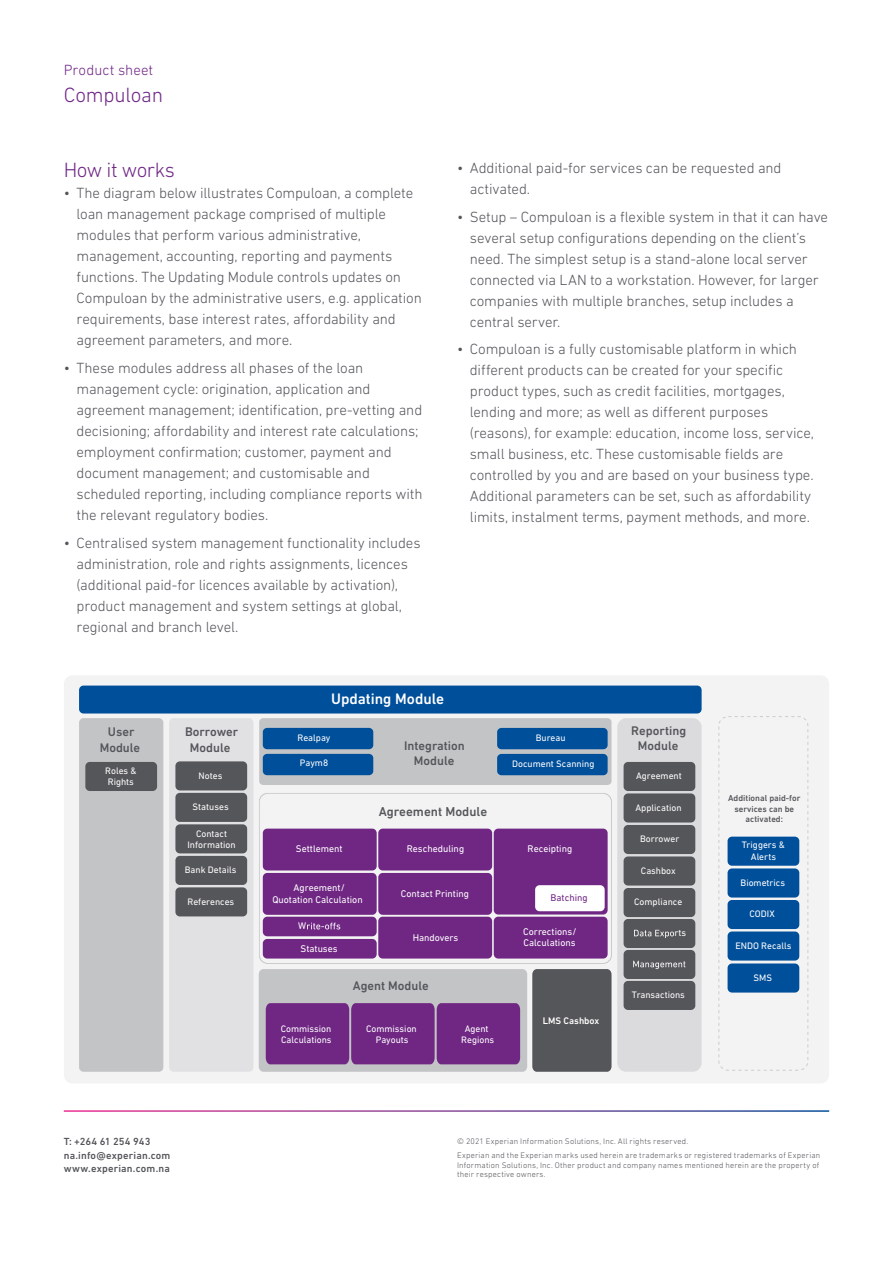
<style>
.page{position:relative;width:893px;height:1263px;background:#fff}
.page>*{position:absolute;margin:0;border:0;box-sizing:border-box;transform-origin:0 0}
.Headline_14_16{font:300 21px "DIN Next W1 G";letter-spacing:-.015em;color:#6f2786}
.t1{font:500 15.45px "DIN Next W1 G";color:#fff}
.t2{font:300 15px/21px "DIN Next W1 G";letter-spacing:-.01em;color:#54555a}
.t3{font:300 15px "DIN Next W1 G";letter-spacing:.005em;color:#6f2786}
.t4{font:500 13.2px "DIN Next W1 G";color:#55565a}
.t5{font:500 12.75px/15.3px "DIN Next W1 G";color:#55565a;text-align:center}
.t6{font:500 10.5px/13.5px "DIN Next W1 G";letter-spacing:.015em;color:#54555a}
.t7{font:9.9px/11.9px "DIN Next W1 G";color:#fff;text-align:center}
.t8{font:9.9px "DIN Next W1 G";color:#702784}
.t9{font:500 9.75px "DIN Next W1 G";color:#fff}
.t10{font:9.6px/11.4px "DIN Next W1 G";color:#fff;text-align:center}
.t11{font:500 8.85px/10.6px "DIN Next W1 G";color:#55565a;text-align:center}
.t12{font:300 8.25px/14.2px "DIN Next W1 G";letter-spacing:.02em;color:#54555a}
</style>
<div class="page">
<div style="left:64px;top:675px;width:765px;height:408px;background:#f3f3f4;border-radius:9px"></div>
<div style="left:259px;top:718px;width:352px;height:67px;background:#c3c4c6"></div>
<svg style="left:259px;top:793px;width:353px;height:171px"></svg>
<div style="left:263px;top:829px;width:114px;height:41px;background:#702784;border-radius:4px"></div>
<div style="left:378px;top:829px;width:114px;height:41px;background:#702784;border-radius:4px"></div>
<div style="left:494px;top:829px;width:114px;height:85px;background:#702784;border-radius:4px"></div>
<div style="left:263px;top:873px;width:114px;height:42px;background:#702784;border-radius:4px"></div>
<div style="left:378px;top:873px;width:114px;height:42px;background:#702784;border-radius:4px"></div>
<div style="left:535px;top:885px;width:70px;height:26px;background:#fff;border-radius:4px"></div>
<div style="left:263px;top:917px;width:114px;height:19px;background:#702784;border-radius:4px"></div>
<div style="left:378px;top:917px;width:114px;height:41px;background:#702784;border-radius:4px"></div>
<svg style="left:307px;top:923px;width:33px;height:6px"></svg>
<div style="left:263px;top:939px;width:114px;height:19px;background:#702784;border-radius:4px"></div>
<div style="left:494px;top:917px;width:114px;height:41px;background:#702784;border-radius:4px"></div>
<div style="left:263px;top:728px;width:110px;height:21px;background:#004f9a;border-radius:4px"></div>
<div style="left:263px;top:754px;width:110px;height:21px;background:#004f9a;border-radius:4px"></div>
<div style="left:497px;top:728px;width:111px;height:21px;background:#004f9a;border-radius:4px"></div>
<div style="left:497px;top:754px;width:111px;height:21px;background:#004f9a;border-radius:4px"></div>
<div style="left:169px;top:718px;width:84px;height:354px;background:#e1e1e3;border-radius:4px"></div>
<div style="left:79px;top:718px;width:84px;height:354px;background:#c3c4c6;border-radius:4px"></div>
<div style="left:617px;top:718px;width:85px;height:354px;background:#dbdbdd;border-radius:9px"></div>
<div style="left:718px;top:716px;width:90px;height:355px;border:1px dashed #55565a;border-radius:9px"></div>
<svg style="left:259px;top:969px;width:352px;height:103px;background:#886a92"></svg>
<div style="left:85px;top:762px;width:72px;height:29px;background:#55565a;border-radius:4px"></div>
<div style="left:175px;top:761px;width:72px;height:29px;background:#55565a;border-radius:4px"></div>
<div style="left:175px;top:793px;width:72px;height:29px;background:#55565a;border-radius:4px"></div>
<div style="left:175px;top:824px;width:72px;height:29px;background:#55565a;border-radius:4px"></div>
<div style="left:175px;top:856px;width:72px;height:29px;background:#55565a;border-radius:4px"></div>
<div style="left:175px;top:887px;width:72px;height:29px;background:#55565a;border-radius:4px"></div>
<div style="left:79px;top:685px;width:623px;height:28px;background:#004f9a;border-radius:4px"></div>
<div style="left:624px;top:762px;width:71px;height:29px;background:#55565a;border-radius:4px"></div>
<div style="left:624px;top:793px;width:71px;height:29px;background:#55565a;border-radius:4px"></div>
<div style="left:624px;top:825px;width:71px;height:29px;background:#55565a;border-radius:4px"></div>
<div style="left:624px;top:856px;width:71px;height:29px;background:#55565a;border-radius:4px"></div>
<div style="left:624px;top:888px;width:71px;height:29px;background:#55565a;border-radius:4px"></div>
<div style="left:624px;top:919px;width:71px;height:29px;background:#55565a;border-radius:4px"></div>
<svg style="left:634px;top:930px;width:40px;height:8px"></svg>
<div style="left:624px;top:950px;width:71px;height:29px;background:#55565a;border-radius:4px"></div>
<svg style="left:633px;top:961px;width:52px;height:8px"></svg>
<div style="left:624px;top:981px;width:71px;height:29px;background:#55565a;border-radius:4px"></div>
<div style="left:728px;top:837px;width:71px;height:29px;background:#004f9a;border-radius:4px"></div>
<div style="left:728px;top:868px;width:71px;height:29px;background:#004f9a;border-radius:4px"></div>
<div style="left:728px;top:900px;width:71px;height:29px;background:#004f9a;border-radius:4px"></div>
<div style="left:728px;top:931px;width:71px;height:29px;background:#004f9a;border-radius:4px"></div>
<div style="left:728px;top:963px;width:71px;height:29px;background:#004f9a;border-radius:4px"></div>
<p class="t3" style="left:64px;top:61px;width:91px">Product sheet</p>
<h1 class="Headline_14_16" style="left:64px;top:83px;width:101px">Compuloan</h1>
<p class="Headline_14_16" style="left:64px;top:158px;width:113px">How it works</p>
<p class="t2" style="left:77px;top:183px;width:347px;text-indent:-13px">• The diagram below illustrates Compuloan, a complete loan management package comprised of multiple modules that perform various administrative, management, accounting, reporting and payments functions. The Updating Module controls updates on Compuloan by the administrative users, e.g. application requirements, base interest rates, affordability and agreement parameters, and more.</p>
<p class="t2" style="left:77px;top:357px;width:348px;text-indent:-13px">• These modules address all phases of the loan management cycle: origination, application and agreement management; identification, pre-vetting and decisioning; affordability and interest rate calculations; employment confirmation; customer, payment and document management; and customisable and scheduled reporting, including compliance reports with the relevant regulatory bodies.</p>
<p class="t2" style="left:77px;top:532px;width:346px;text-indent:-13px">• Centralised system management functionality includes administration, role and rights assignments, licences (additional paid-for licences available by activation), product management and system settings at global, regional and branch level.</p>
<p class="t2" style="left:470px;top:157px;width:313px;text-indent:-13px">• Additional paid-for services can be requested and activated.</p>
<p class="t2" style="left:470px;top:206px;width:360px;text-indent:-13px">• Setup – Compuloan is a flexible system in that it can have several setup configurations depending on the client’s need. The simplest setup is a stand-alone local server connected via LAN to a workstation. However, for larger companies with multiple branches, setup includes a central server.</p>
<p class="t2" style="left:470px;top:339px;width:346px;text-indent:-13px">• Compuloan is a fully customisable platform in which different products can be created for your specific product types, such as credit facilities, mortgages, lending and more; as well as different purposes (reasons), for example: education, income loss, service, small business, etc. These customisable fields are controlled by you and are based on your business type.<br>Additional parameters can be set, such as affordability limits, instalment terms, payment methods, and more.</p>
<p class="t1" style="left:331px;top:690px;width:115px">Updating Module</p>
<p class="t5" style="left:100px;top:724px;width:42px">User<br>Module</p>
<p class="t10" style="left:105px;top:764px;width:33px;text-align:left">Roles &amp;<br>Rights</p>
<p class="t10" style="left:199px;top:770px;width:25px">Notes</p>
<p class="t10" style="left:193px;top:801px;width:38px">Statuses</p>
<p class="t10" style="left:187px;top:828px;width:50px">Contact<br>Information</p>
<p class="t10" style="left:185px;top:864px;width:53px">Bank Details</p>
<p class="t10" style="left:187px;top:896px;width:48px">References</p>
<p class="t5" style="left:185px;top:724px;width:55px">Borrower<br>Module</p>
<p class="t10" style="left:297px;top:732px;width:35px">Realpay</p>
<p class="t10" style="left:300px;top:757px;width:30px">Paym8</p>
<p class="t5" style="left:404px;top:738px;width:62px">Integration<br>Module</p>
<p class="t4" style="left:379px;top:803px;width:110px">Agreement Module</p>
<p class="t10" style="left:536px;top:732px;width:31px">Bureau</p>
<p class="t10" style="left:512px;top:758px;width:84px">Document Scanning</p>
<p class="t7" style="left:296px;top:843px;width:48px">Settlement</p>
<p class="t7" style="left:407px;top:843px;width:59px">Rescheduling</p>
<p class="t7" style="left:528px;top:843px;width:46px">Receipting</p>
<p class="t7" style="left:401px;top:887px;width:70px">Contact Printing</p>
<p class="t7" style="left:272px;top:881px;width:92px">Agreement/<br>Quotation Calculation</p>
<p class="t8" style="left:551px;top:892px;width:39px">Batching</p>
<p class="t7" style="left:298px;top:920px;width:10px">W</p>
<p class="t7" style="left:300px;top:942px;width:39px">Statuses</p>
<p class="t7" style="left:413px;top:931px;width:47px">Handovers</p>
<p class="t5" style="left:353px;top:978px;width:77px">Agent Module</p>
<p class="t10" style="left:281px;top:1022px;width:52px;text-align:left">Commission<br>Calculations</p>
<p class="t10" style="left:366px;top:1022px;width:52px">Commission<br>Payouts</p>
<p class="t10" style="left:461px;top:1022px;width:35px">Agent<br>Regions</p>
<p class="t7" style="left:523px;top:925px;width:55px;text-align:left">Corrections/<br>Calculations</p>
<p class="t9" style="left:543px;top:1015px;width:58px">LMS Cashbox</p>
<p class="t5" style="left:631px;top:723px;width:57px">Reporting<br>Module</p>
<p class="t10" style="left:636px;top:770px;width:47px">Agreement</p>
<p class="t10" style="left:635px;top:802px;width:48px">Application</p>
<p class="t10" style="left:640px;top:833px;width:41px">Borrower</p>
<p class="t10" style="left:641px;top:865px;width:36px">Cashbox</p>
<p class="t10" style="left:634px;top:896px;width:50px">Compliance</p>
<p class="t10" style="left:674px;top:927px;width:13px">rts</p>
<p class="t10" style="left:632px;top:989px;width:55px">Transactions</p>
<p class="t11" style="left:728px;top:792px;width:74px">Additional paid-for services can be activated:</p>
<p class="t10" style="left:742px;top:839px;width:45px">Triggers &amp;<br>Alerts</p>
<p class="t10" style="left:740px;top:877px;width:46px">Biometrics</p>
<p class="t10" style="left:750px;top:908px;width:27px">CODIX</p>
<p class="t10" style="left:735px;top:940px;width:58px">ENDO Recalls</p>
<p class="t10" style="left:754px;top:972px;width:20px">SMS</p>
<p class="t6" style="left:64px;top:1135px;width:108px">T: +264 61 254 943 na.info@experian.com www.experian.com.na</p>
<p class="t12" style="left:457px;top:1133px;width:365px">© 2021 Experian Information Solutions, Inc. All rights reserved.<br>Experian and the Experian marks used herein are trademarks or registered trademarks of Experian</p>
<p class="t12" style="left:457px;top:1160px;width:364px;line-height:9.8px">Information Solutions, Inc. Other product and company names mentioned herein are the property of their respective owners.</p>
</div>
